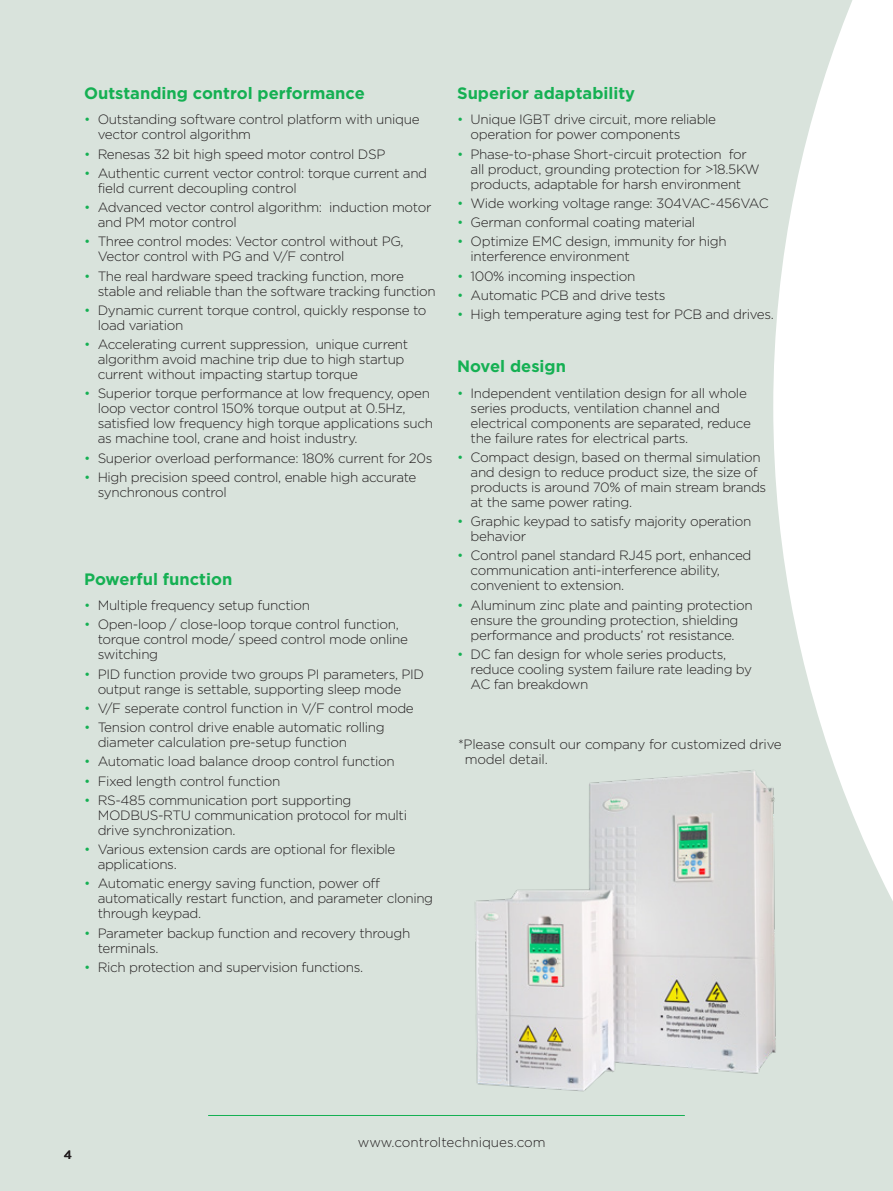
<style>
.page{position:relative;width:893px;height:1191px;background:#fff}
.page>*{position:absolute;margin:0;border:0;box-sizing:border-box;transform-origin:0 0}
._11pt{font:700 16.5px "Gotham";color:#15b053}
._9pt_11pt{font:300 13.5px/15px "Gotham";letter-spacing:-.025em;color:#231f20}
._9pt_11pt-2{font:300 13.5px "Gotham";color:#231f20}
.t1{font:500 12px "Gotham";color:#231f20}
.s1{color:#15b053}
</style>
<div class="page">
<svg style="left:740px;top:0;width:153px;height:1191px"></svg>
<div style="left:0;top:0;width:740px;height:1191px;background:#d9e3dc"></div>
<img style="left:475px;top:628px;width:333px;height:533px">
<hr style="left:208px;top:1115px;width:477px;height:1px;background:#15b053">
<p class="_11pt" style="left:84px;top:84px;width:282px">Outstanding control performance</p>
<p class="_9pt_11pt" style="left:98px;top:112px;width:323px;text-indent:-14px"><span class="s1">•</span> Outstanding software control platform with unique vector control algorithm</p>
<p class="_9pt_11pt" style="left:84px;top:146px;width:303px"><span class="s1">•</span> Renesas 32 bit high speed motor control DSP</p>
<p class="_9pt_11pt" style="left:98px;top:165px;width:331px;text-indent:-14px"><span class="s1">•</span> Authentic current vector control: torque current and field current decoupling control</p>
<p class="_9pt_11pt" style="left:98px;top:199px;width:335px;text-indent:-14px"><span class="s1">•</span> Advanced vector control algorithm: induction motor and PM motor control</p>
<p class="_9pt_11pt" style="left:98px;top:234px;width:308px;text-indent:-14px"><span class="s1">•</span> Three control modes: Vector control without PG,<br>Vector control with PG and V/F control</p>
<p class="_9pt_11pt" style="left:98px;top:268px;width:340px;text-indent:-14px"><span class="s1">•</span> The real hardware speed tracking function, more stable and reliable than the software tracking function</p>
<p class="_9pt_11pt" style="left:98px;top:302px;width:330px;text-indent:-14px"><span class="s1">•</span> Dynamic current torque control, quickly response to load variation</p>
<p class="_9pt_11pt" style="left:98px;top:336px;width:312px;text-indent:-14px"><span class="s1">•</span> Accelerating current suppression, unique current algorithm avoid machine trip due to high startup current without impacting startup torque</p>
<p class="_9pt_11pt" style="left:98px;top:386px;width:337px;text-indent:-14px"><span class="s1">•</span> Superior torque performance at low frequency, open loop vector control 150% torque output at 0.5Hz, satisfied low frequency high torque applications such as machine tool, crane and hoist industry.</p>
<p class="_9pt_11pt" style="left:84px;top:450px;width:350px"><span class="s1">•</span> Superior overload performance: 180% current for 20s</p>
<p class="_9pt_11pt" style="left:98px;top:469px;width:320px;text-indent:-14px"><span class="s1">•</span> High precision speed control, enable high accurate synchronous control</p>
<p class="_11pt" style="left:84px;top:569px;width:150px">Powerful function</p>
<p class="_9pt_11pt" style="left:84px;top:597px;width:227px"><span class="s1">•</span> Multiple frequency setup function</p>
<p class="_9pt_11pt" style="left:98px;top:616px;width:312px;text-indent:-14px"><span class="s1">•</span> Open-loop / close-loop torque control function, torque control mode/ speed control mode online switching</p>
<p class="_9pt_11pt" style="left:98px;top:666px;width:328px;text-indent:-14px"><span class="s1">•</span> PID function provide two groups PI parameters, PID output range is settable, supporting sleep mode</p>
<p class="_9pt_11pt" style="left:84px;top:700px;width:331px"><span class="s1">•</span> V/F seperate control function in V/F control mode</p>
<p class="_9pt_11pt" style="left:98px;top:719px;width:288px;text-indent:-14px"><span class="s1">•</span> Tension control drive enable automatic rolling diameter calculation pre-setup function</p>
<p class="_9pt_11pt" style="left:84px;top:753px;width:312px"><span class="s1">•</span> Automatic load balance droop control function</p>
<p class="_9pt_11pt" style="left:84px;top:773px;width:198px"><span class="s1">•</span> Fixed length control function</p>
<p class="_9pt_11pt" style="left:98px;top:792px;width:311px;text-indent:-14px"><span class="s1">•</span> RS-485 communication port supporting<br>MODBUS-RTU communication protocol for multi drive synchronization.</p>
<p class="_9pt_11pt" style="left:98px;top:841px;width:299px;text-indent:-14px"><span class="s1">•</span> Various extension cards are optional for flexible applications.</p>
<p class="_9pt_11pt" style="left:98px;top:875px;width:337px;text-indent:-14px"><span class="s1">•</span> Automatic energy saving function, power off automatically restart function, and parameter cloning through keypad.</p>
<p class="_9pt_11pt" style="left:98px;top:925px;width:314px;text-indent:-14px"><span class="s1">•</span> Parameter backup function and recovery through terminals.</p>
<p class="_9pt_11pt" style="left:84px;top:959px;width:281px"><span class="s1">•</span> Rich protection and supervision functions.</p>
<p class="_11pt" style="left:457px;top:84px;width:180px">Superior adaptability</p>
<p class="_9pt_11pt" style="left:471px;top:112px;width:247px;text-indent:-14px"><span class="s1">•</span> Unique IGBT drive circuit, more reliable operation for power components</p>
<p class="_9pt_11pt" style="left:471px;top:146px;width:291px;text-indent:-14px"><span class="s1">•</span> Phase-to-phase Short-circuit protection for all product, grounding protection for &gt;18.5KW products, adaptable for harsh environment</p>
<p class="_9pt_11pt" style="left:457px;top:195px;width:313px"><span class="s1">•</span> Wide working voltage range: 304VAC~456VAC</p>
<p class="_9pt_11pt" style="left:457px;top:214px;width:239px"><span class="s1">•</span> German conformal coating material</p>
<p class="_9pt_11pt" style="left:471px;top:234px;width:258px;text-indent:-14px"><span class="s1">•</span> Optimize EMC design, immunity for high interference environment</p>
<p class="_9pt_11pt" style="left:457px;top:268px;width:180px"><span class="s1">•</span> 100% incoming inspection</p>
<p class="_9pt_11pt" style="left:457px;top:287px;width:210px"><span class="s1">•</span> Automatic PCB and drive tests</p>
<p class="_9pt_11pt" style="left:457px;top:306px;width:318px"><span class="s1">•</span> High temperature aging test for PCB and drives.</p>
<p class="_11pt" style="left:457px;top:357px;width:110px">Novel design</p>
<p class="_9pt_11pt" style="left:471px;top:385px;width:282px;text-indent:-14px"><span class="s1">•</span> Independent ventilation design for all whole series products, ventilation channel and electrical components are separated, reduce the failure rates for electrical parts.</p>
<p class="_9pt_11pt" style="left:471px;top:449px;width:297px;text-indent:-14px"><span class="s1">•</span> Compact design, based on thermal simulation and design to reduce product size, the size of products is around 70% of main stream brands at the same power rating.</p>
<p class="_9pt_11pt" style="left:471px;top:513px;width:282px;text-indent:-14px"><span class="s1">•</span> Graphic keypad to satisfy majority operation behavior</p>
<p class="_9pt_11pt" style="left:471px;top:548px;width:282px;text-indent:-14px"><span class="s1">•</span> Control panel standard RJ45 port, enhanced communication anti-interference ability, convenient to extension.</p>
<p class="_9pt_11pt" style="left:457px;top:597px;width:297px;text-align:center"><span class="s1">•</span> Aluminum zinc plate and painting protection ensure the grounding protection, shielding performance and products’ rot resistance.</p>
<p class="_9pt_11pt" style="left:471px;top:646px;width:283px;text-indent:-14px"><span class="s1">•</span> DC fan design for whole series products, reduce cooling system failure rate leading by<br>AC fan breakdown</p>
<p class="_9pt_11pt" style="left:465px;top:736px;width:319px;text-indent:-7px">*Please consult our company for customized drive model detail.</p>
<p class="t1" style="left:64px;top:1147px;width:10px">4</p>
<p class="_9pt_11pt-2" style="left:358px;top:1133px;width:189px">www.controltechniques.com</p>
</div>
